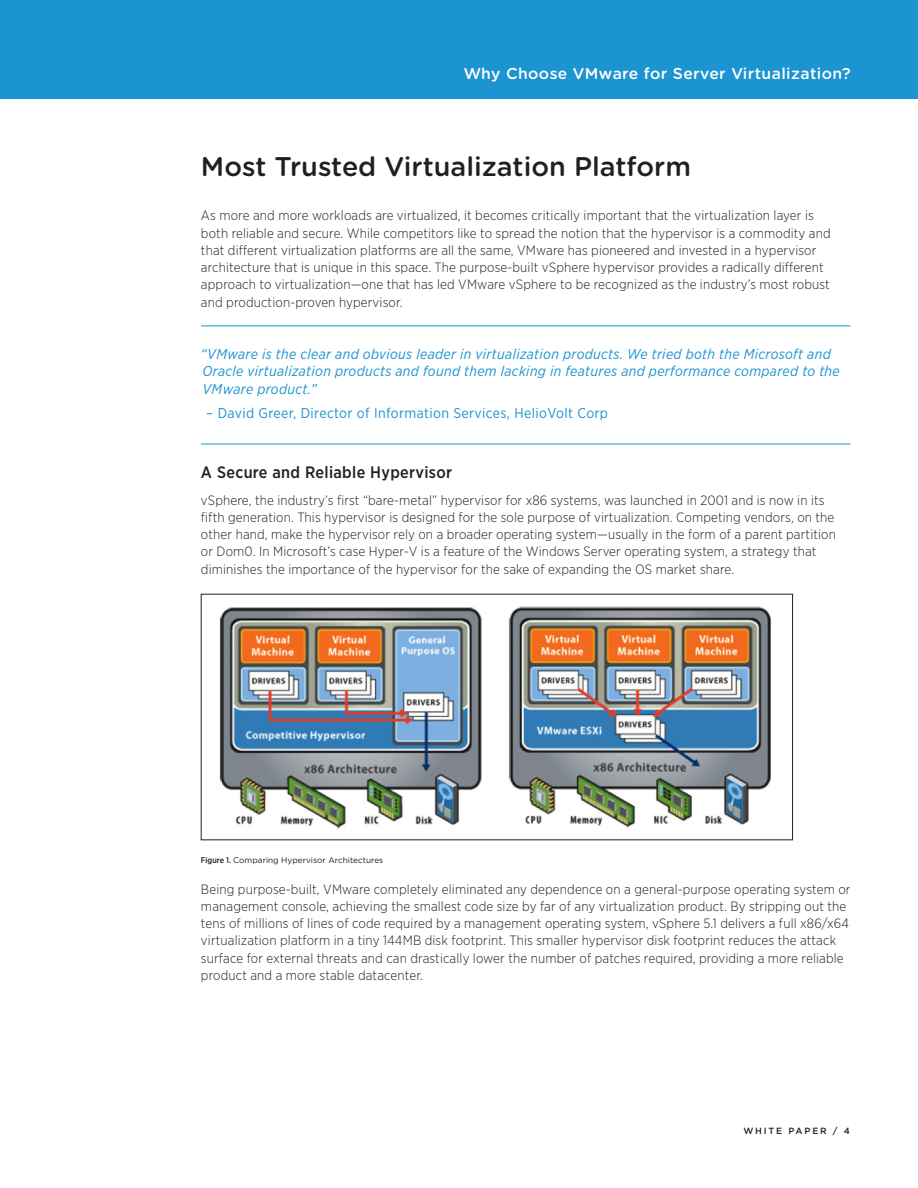
<style>
.page{position:relative;width:918px;height:1188px;background:#fff}
.page>*{position:absolute;margin:0;border:0;box-sizing:border-box;transform-origin:0 0}
._3_Main_Body_Head{font:500 27px "Gotham Rounded";color:#231f20}
._4a_Subhead_1{font:500 16.5px "Gotham Narrow";letter-spacing:.02em;color:#231f20}
.t1{font:500 15.75px "Gotham Rounded";letter-spacing:.025em;color:#fff}
._6a_Pullquote_body{font:italic 14.25px/17.2px "Gotham Narrow";letter-spacing:.025em;color:#1c94d2}
._6b_Pullquote_attrib{font:14.25px "Gotham Narrow";letter-spacing:.025em;color:#1c94d2}
._5a_Body{font:300 13.5px/17.2px "Gotham Narrow";letter-spacing:.01em;color:#231f20}
.t2{font:500 9px "Gotham";letter-spacing:.2em;color:#231f20}
.Caption{font:8.25px "Gotham";color:#231f20}
.s1{font-family:"Gotham Narrow";font-weight:500}
</style>
<div class="page">
<div style="left:0;top:0;width:918px;height:99px;background:#1c94d2"></div>
<hr style="left:201px;top:326px;width:649px;height:1px;background:#1c94d2">
<hr style="left:201px;top:444px;width:649px;height:1px;background:#1c94d2">
<img style="left:219px;top:606px;width:552px;height:223px">
<p class="t1" style="left:464px;top:62px;width:389px">Why Choose VMware for Server Virtualization?</p>
<p class="_3_Main_Body_Head" style="left:201px;top:147px;width:492px">Most Trusted Virtualization Platform</p>
<p class="_5a_Body" style="left:201px;top:207px;width:631px">As more and more workloads are virtualized, it becomes critically important that the virtualization layer is both reliable and secure. While competitors like to spread the notion that the hypervisor is a commodity and that different virtualization platforms are all the same, VMware has pioneered and invested in a hypervisor architecture that is unique in this space. The purpose-built vSphere hypervisor provides a radically different approach to virtualization—one that has led VMware vSphere to be recognized as the industry’s most robust and production-proven hypervisor.</p>
<p class="_6a_Pullquote_body" style="left:201px;top:345px;width:640px">“VMware is the clear and obvious leader in virtualization products. We tried both the Microsoft and<br>Oracle virtualization products and found them lacking in features and performance compared to the<br>VMware product.”</p>
<p class="_6b_Pullquote_attrib" style="left:206px;top:404px;width:403px">– David Greer, Director of Information Services, HelioVolt Corp</p>
<p class="_4a_Subhead_1" style="left:201px;top:462px;width:253px">A Secure and Reliable Hypervisor</p>
<p class="_5a_Body" style="left:201px;top:491px;width:637px">vSphere, the industry’s first “bare-metal” hypervisor for x86 systems, was launched in 2001 and is now in its fifth generation. This hypervisor is designed for the sole purpose of virtualization. Competing vendors, on the other hand, make the hypervisor rely on a broader operating system—usually in the form of a parent partition or Dom0. In Microsoft’s case Hyper-V is a feature of the Windows Server operating system, a strategy that diminishes the importance of the hypervisor for the sake of expanding the OS market share.</p>
<p class="Caption" style="left:201px;top:855px;width:184px"><span class="s1">Figure 1.</span> Comparing Hypervisor Architectures</p>
<p class="_5a_Body" style="left:201px;top:880px;width:651px">Being purpose-built, VMware completely eliminated any dependence on a general-purpose operating system or management console, achieving the smallest code size by far of any virtualization product. By stripping out the tens of millions of lines of code required by a management operating system, vSphere 5.1 delivers a full x86/x64 virtualization platform in a tiny 144MB disk footprint. This smaller hypervisor disk footprint reduces the attack surface for external threats and can drastically lower the number of patches required, providing a more reliable product and a more stable datacenter.</p>
<p class="t2" style="left:743px;top:1125px;width:108px">WHITE PAPER / 4</p>
</div>
